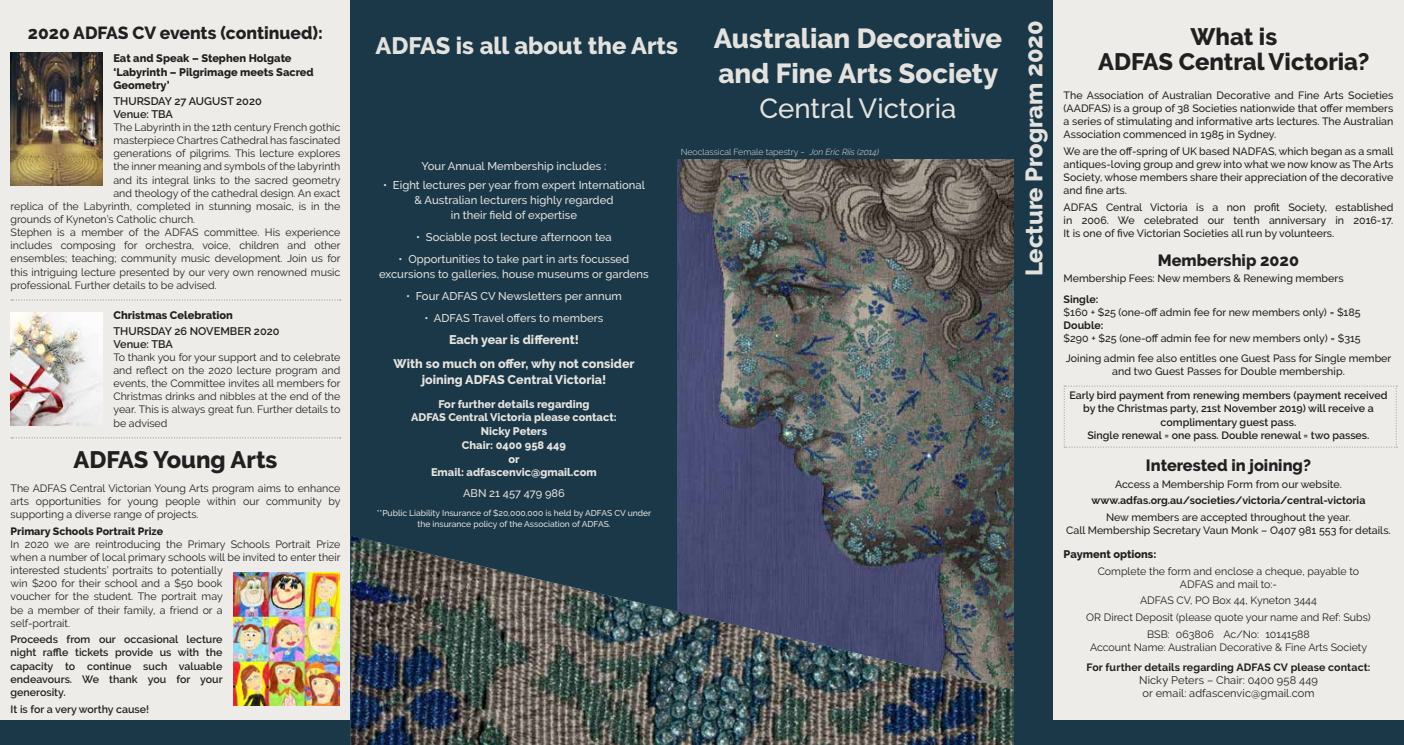
<style>
.page{position:relative;width:1404px;height:745px;background:#fff}
.page>*{position:absolute;margin:0;border:0;box-sizing:border-box;transform-origin:0 0}
.t1{font:800 27.5px/35px "Raleway";color:#e4e2de}
.t2{font:500 27.5px "Raleway";color:#e4e2de}
.t3{font:800 23.75px/25px "Raleway";color:#231f20;text-align:center}
.t4{font:800 23.75px "Raleway";color:#e4e2de}
.t5{font:800 17.5px "Raleway";color:#231f20}
.t6{font:800 16.25px "Raleway";color:#231f20}
.t7{font:800 12.5px/23.4px "Raleway";color:#e4e2de;text-align:center}
.t8{font:500 11.25px/15px "Raleway";color:#e4e2de;text-align:center}
.t9{font:800 11px/13.8px "Raleway";color:#e4e2de;text-align:center}
.t10{font:800 11px/13.1px "Raleway";color:#231f20}
.t11{font:600 11px/13.1px "Raleway";color:#231f20}
.t12{font:11px/13.1px "Raleway";letter-spacing:.01em;color:#231f20;text-align:center}
.t13{font:500 11px "Raleway";color:#e4e2de}
.t14{font:10.62px/13.1px "Raleway";color:#231f20;text-align:center}
.t15{font:500 10.62px/13.1px "Raleway";color:#231f20;text-align:justify}
.t16{font:600 10.62px/13.1px "Raleway";color:#231f20;text-align:center}
.t17{font:700 10.62px "Raleway";color:#231f20}
.t18{font:800 10.62px "Raleway";color:#231f20}
.t19{font:300 8.75px "Raleway";color:#e4e2de}
.t20{font:500 8.5px/11.2px "Raleway";color:#e4e2de;text-align:center}
.s1{font-style:italic}
</style>
<div class="page">
<div style="left:0;top:0;width:351px;height:719px;background:#edece9"></div>
<div style="left:351px;top:0;width:1052px;height:744px;background:#edece9"></div>
<div style="left:579px;top:0;width:434px;height:174px;background:#1b3848"></div>
<div style="left:1013px;top:0;width:39px;height:744px;background:#1b3848"></div>
<div style="left:351px;top:0;width:326px;height:744px;background:#1b3848"></div>
<img style="left:677px;top:159px;width:336px;height:376px">
<div style="left:1052px;top:719px;width:351px;height:25px;background:#1b3848"></div>
<div style="left:0;top:719px;width:351px;height:25px;background:#1b3848"></div>
<svg style="left:1063px;top:385px;width:333px;height:62px"></svg>
<img style="left:351px;top:535px;width:662px;height:209px">
<svg style="left:11px;top:299px;width:330px;height:1px"></svg>
<svg style="left:11px;top:437px;width:330px;height:1px"></svg>
<img style="left:11px;top:52px;width:92px;height:133px">
<img style="left:11px;top:312px;width:92px;height:113px">
<img style="left:233px;top:572px;width:106px;height:133px">
<h3 class="t5" style="left:28px;top:22px;width:296px">2020 ADFAS CV events (continued):</h3>
<p class="t10" style="left:113px;top:52px;width:202px">Eat and Speak – Stephen Holgate ‘Labyrinth – Pilgrimage meets Sacred<br>Geometry’</p>
<p class="t11" style="left:113px;top:94px;width:150px">THURSDAY 27 AUGUST 2020<br>Venue: TBA</p>
<p class="t14" style="left:113px;top:121px;width:228px">The Labyrinth in the 12th century French gothic</p>
<p class="t14" style="left:113px;top:134px;width:228px">masterpiece Chartres Cathedral has fascinated</p>
<p class="t14" style="left:113px;top:147px;width:228px">generations of pilgrims. This lecture explores</p>
<p class="t14" style="left:113px;top:160px;width:228px">the inner meaning and symbols of the labyrinth</p>
<p class="t14" style="left:113px;top:173px;width:229px">and its integral links to the sacred geometry</p>
<p class="t14" style="left:113px;top:186px;width:228px">and theology of the cathedral design. An exact</p>
<p class="t14" style="left:11px;top:199px;width:331px">replica of the Labyrinth, completed in stunning mosaic, is in the</p>
<p class="t14" style="left:11px;top:212px;width:186px">grounds of Kyneton’s Catholic church.</p>
<p class="t14" style="left:11px;top:226px;width:331px">Stephen is a member of the ADFAS committee. His experience</p>
<p class="t14" style="left:11px;top:239px;width:331px">includes composing for orchestra, voice, children and other</p>
<p class="t14" style="left:11px;top:252px;width:331px">ensembles; teaching; community music development. Join us for</p>
<p class="t14" style="left:11px;top:265px;width:331px">this intriguing lecture presented by our very own renowned music</p>
<p class="t14" style="left:11px;top:278px;width:208px">professional. Further details to be advised.</p>
<p class="t10" style="left:113px;top:308px;width:121px">Christmas Celebration</p>
<p class="t11" style="left:113px;top:324px;width:168px">THURSDAY 26 NOVEMBER 2020<br>Venue: TBA</p>
<p class="t14" style="left:113px;top:350px;width:229px;text-align:justify">To thank you for your support and to celebrate and reflect on the 2020 lecture program and events, the Committee invites all members for Christmas drinks and nibbles at the end of the year. This is always great fun. Further details to be advised</p>
<h2 class="t3" style="left:73px;top:447px;width:205px">ADFAS Young Arts</h2>
<p class="t14" style="left:11px;top:481px;width:331px;text-align:justify">The ADFAS Central Victorian Young Arts program aims to enhance arts opportunities for young people within our community by supporting a diverse range of projects.</p>
<p class="t18" style="left:11px;top:524px;width:154px">Primary Schools Portrait Prize</p>
<p class="t14" style="left:11px;top:537px;width:331px;text-align:left">In 2020 we are reintroducing the Primary Schools Portrait Prize when a number of local primary schools will be invited to enter their interested students’ portraits to potentially<br>win $200 for their school and a $50 book<br>voucher for the student. The portrait may<br>be a member of their family, a friend or a<br>self-portrait.</p>
<p class="t16" style="left:11px;top:632px;width:213px;text-align:justify">Proceeds from our occasional lecture night raffle tickets provide us with the capacity to continue such valuable endeavours. We thank you for your generosity.</p>
<p class="t16" style="left:11px;top:701px;width:140px">It is for a very worthy cause!</p>
<h2 class="t4" style="left:375px;top:32px;width:304px">ADFAS is all about the Arts</h2>
<h1 class="t1" style="left:713px;top:21px;width:290px">Australian Decorative and Fine Arts Society</h1>
<h1 class="t2" style="left:759px;top:92px;width:198px">Central Victoria</h1>
<p class="t8" style="left:421px;top:158px;width:186px">Your Annual Membership includes :</p>
<p class="t8" style="left:383px;top:177px;width:263px">• Eight lectures per year from expert International &amp; Australian lecturers highly regarded<br>in their field of expertise</p>
<p class="t8" style="left:416px;top:229px;width:197px">• Sociable post lecture afternoon tea</p>
<p class="t8" style="left:379px;top:251px;width:271px">• Opportunities to take part in arts focussed excursions to galleries, house museums or gardens</p>
<p class="t8" style="left:406px;top:288px;width:217px">• Four ADFAS CV Newsletters per annum</p>
<p class="t8" style="left:424px;top:310px;width:180px">• ADFAS Travel offers to members</p>
<p class="t7" style="left:393px;top:328px;width:242px">Each year is different!<br>With so much on offer, why not consider</p>
<p class="t7" style="left:421px;top:367px;width:186px">joining ADFAS Central Victoria!</p>
<p class="t9" style="left:411px;top:396px;width:207px">For further details regarding<br>ADFAS Central Victoria please contact:<br>Nicky Peters<br>Chair: 0400 958 449<br>or<br>Email: adfascenvic@gmail.com</p>
<p class="t13" style="left:463px;top:486px;width:103px">ABN 21 457 479 986</p>
<p class="t20" style="left:377px;top:506px;width:276px">**Public Liability Insurance of $20,000,000 is held by ADFAS CV under the insurance policy of the Association of ADFAS.</p>
<p class="t19" style="left:680px;top:147px;width:200px">Neoclassical Female tapestry <span class="s1">– Jon Eric Riis (2014)</span></p>
<h2 class="t4" style="left:1020px;top:276px;width:257px;rotate:-90deg">Lecture Program 2020</h2>
<h2 class="t3" style="left:1098px;top:24px;width:272px">What is<br>ADFAS Central Victoria?</h2>
<p class="t15" style="left:1063px;top:88px;width:331px">The Association of Australian Decorative and Fine Arts Societies (AADFAS) is a group of 38 Societies nationwide that offer members a series of stimulating and informative arts lectures. The Australian Association commenced in 1985 in Sydney.</p>
<p class="t15" style="left:1063px;top:144px;width:331px">We are the off-spring of UK based NADFAS, which began as a small antiques-loving group and grew into what we now know as The Arts Society, whose members share their appreciation of the decorative and fine arts.</p>
<p class="t15" style="left:1063px;top:200px;width:331px">ADFAS Central Victoria is a non profit Society, established in 2006. We celebrated our tenth anniversary in 2016-17.<br>It is one of five Victorian Societies all run by volunteers.</p>
<h3 class="t6" style="left:1157px;top:251px;width:143px">Membership 2020</h3>
<p class="t15" style="left:1063px;top:272px;width:281px">Membership Fees: New members &amp; Renewing members</p>
<p class="t17" style="left:1063px;top:293px;width:36px">Single:</p>
<p class="t15" style="left:1063px;top:305px;width:298px">$160 + $25 (one-off admin fee for new members only) = $185</p>
<p class="t17" style="left:1063px;top:319px;width:41px">Double:</p>
<p class="t15" style="left:1063px;top:328px;width:329px;line-height:20.2px">$290 + $25 (one-off admin fee for new members only) = $315<br>Joining admin fee also entitles one Guest Pass for Single member</p>
<p class="t15" style="left:1112px;top:365px;width:234px">and two Guest Passes for Double membership.</p>
<p class="t16" style="left:1069px;top:389px;width:319px">Early bird payment from renewing members (payment received by the Christmas party, 21st November 2019) will receive a complimentary guest pass.<br>Single renewal = one pass. Double renewal = two passes.</p>
<h3 class="t6" style="left:1145px;top:455px;width:166px">Interested in joining?</h3>
<p class="t15" style="left:1114px;top:477px;width:228px">Access a Membership Form from our website.</p>
<p class="t17" style="left:1091px;top:494px;width:275px">www.adfas.org.au/societies/victoria/central-victoria</p>
<p class="t15" style="left:1066px;top:510px;width:326px;text-align:center">New members are accepted throughout the year.<br>Call Membership Secretary Vaun Monk – O407 981 553 for details.</p>
<p class="t10" style="left:1063px;top:547px;width:94px">Payment options:</p>
<p class="t14" style="left:1097px;top:563px;width:263px">Complete the form and enclose a cheque, payable to<br>ADFAS and mail to:-</p>
<p class="t14" style="left:1086px;top:592px;width:286px;line-height:16.6px">ADFAS CV, PO Box 44, Kyneton 3444<br>OR Direct Deposit (please quote your name and Ref: Subs)<br>BSB: 063806 Ac/No: 10141588</p>
<p class="t14" style="left:1089px;top:640px;width:279px">Account Name: Australian Decorative &amp; Fine Arts Society</p>
<p class="t17" style="left:1086px;top:660px;width:286px">For further details regarding ADFAS CV please contact:</p>
<p class="t12" style="left:1138px;top:673px;width:180px">Nicky Peters – Chair: 0400 958 449 or email: adfascenvic@gmail.com</p>
</div>
